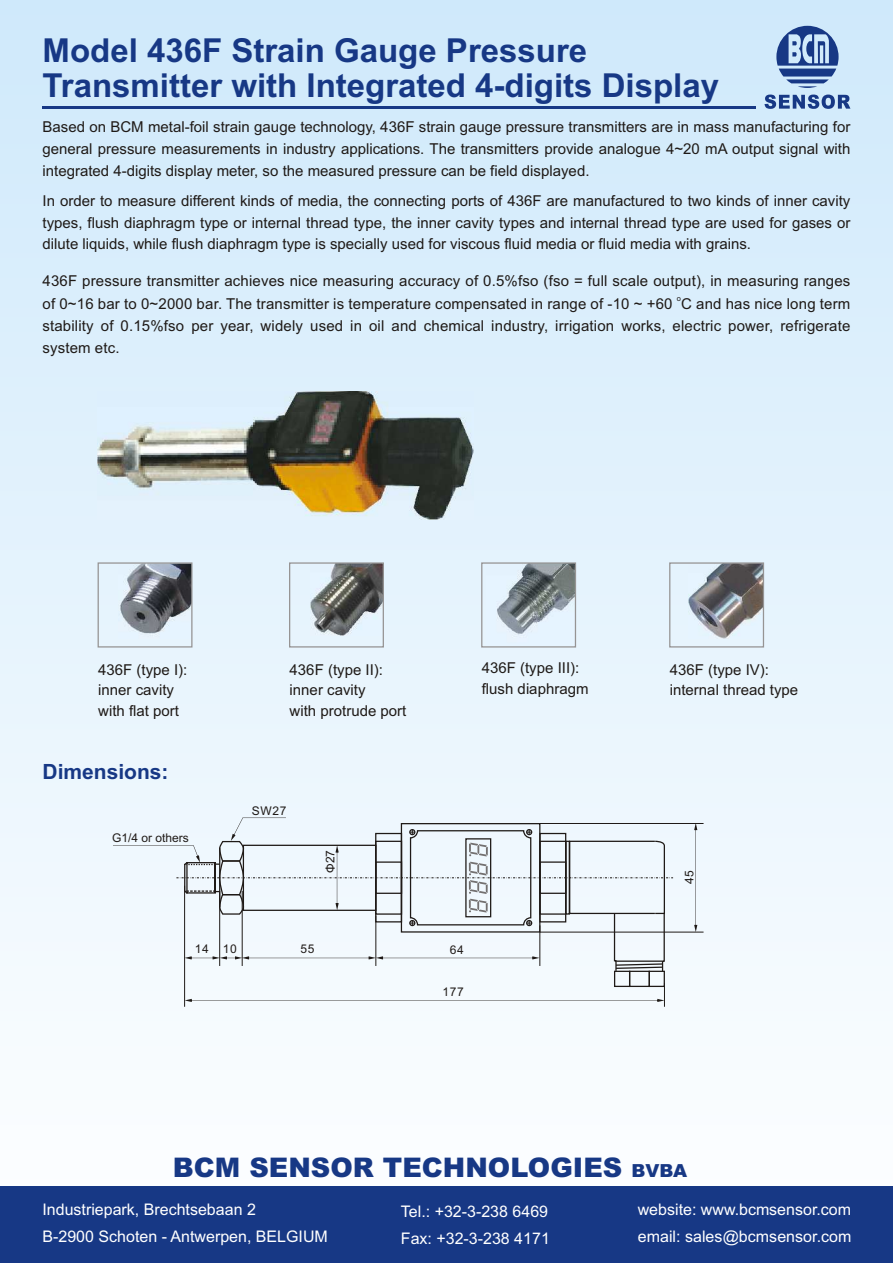
<style>
.page{position:relative;width:893px;height:1263px;background:#fff}
.page>*{position:absolute;margin:0;border:0;box-sizing:border-box;transform-origin:0 0}
.t1{font:700 33px/34.7px "Arial";color:#173885}
.t2{font:900 27px "Arial";color:#173885}
.t3{font:700 21px "Arial";color:#173885}
.t4{font:16.05px/26.8px "Arial";color:#fff}
.t5{font:15px/21.8px "Arial";color:#1f1a17}
.t6{font:12px "Arial";color:#1f1a17}
.t7{font:12px "Arial Unicode MS";letter-spacing:.055em;color:#1f1a17}
.t8{font:7.5px "Arial";color:#1f1a17}
.s1{font-size:18px}
</style>
<div class="page">
<div style="left:0;top:0;width:893px;height:1263px;background:linear-gradient(to bottom,#cfe9fb,#fff)"></div>
<div style="left:0;top:1186px;width:893px;height:77px;background:#173885"></div>
<hr style="left:43px;top:106px;width:713px;height:3px;background:#173885">
<svg style="left:764px;top:26px;width:86px;height:83px;background:#8eaad0"></svg>
<img style="left:118px;top:564px;width:72px;height:74px">
<div style="left:98px;top:562px;width:94px;height:85px;border:1px solid #969494"></div>
<img style="left:310px;top:564px;width:72px;height:72px">
<div style="left:289px;top:562px;width:95px;height:85px;border:1px solid #969494"></div>
<img style="left:688px;top:564px;width:74px;height:74px">
<div style="left:669px;top:562px;width:95px;height:85px;border:1px solid #969494"></div>
<img style="left:97px;top:392px;width:377px;height:127px">
<img style="left:486px;top:564px;width:88px;height:81px">
<div style="left:481px;top:562px;width:95px;height:85px;border:1px solid #969494"></div>
<hr style="left:184px;top:886px;width:1px;height:121px;background:#1f1a17">
<svg style="left:694px;top:824px;width:3px;height:108px"></svg>
<div style="left:649px;top:971px;width:16px;height:16px;border:1px solid #1f1a17"></div>
<div style="left:629px;top:971px;width:21px;height:16px;border:1px solid #1f1a17"></div>
<div style="left:614px;top:971px;width:16px;height:16px;border:1px solid #1f1a17"></div>
<svg style="left:113px;top:818px;width:560px;height:154px"></svg>
<div style="left:565px;top:841px;width:5px;height:74px;border:1px solid #1f1a17"></div>
<div style="left:539px;top:833px;width:27px;height:89px;border:1px solid #1f1a17"></div>
<div style="left:539px;top:841px;width:27px;height:74px;border:1px solid #1f1a17"></div>
<div style="left:539px;top:861px;width:27px;height:33px;border:1px solid #1f1a17"></div>
<div style="left:185px;top:983px;width:480px;height:24px;background:#f5fafe"></div>
<hr style="left:540px;top:932px;width:163px;height:1px;background:#1f1a17">
<hr style="left:540px;top:823px;width:163px;height:1px;background:#1f1a17">
<h1 class="t1" style="left:43px;top:36px;width:678px">Model 436F Strain Gauge Pressure<br>Transmitter with Integrated 4-digits Display</h1>
<p class="t5" style="left:43px;top:117px;width:809px;text-align:justify">Based on BCM metal-foil strain gauge technology, 436F strain gauge pressure transmitters are in mass manufacturing for general pressure measurements in industry applications. The transmitters provide analogue 4~20 mA output signal with integrated 4-digits display meter, so the measured pressure can be field displayed.</p>
<p class="t5" style="left:43px;top:191px;width:809px;text-align:justify">In order to measure different kinds of media, the connecting ports of 436F are manufactured to two kinds of inner cavity types, flush diaphragm type or internal thread type, the inner cavity types and internal thread type are used for gases or dilute liquids, while flush diaphragm type is specially used for viscous fluid media or fluid media with grains.</p>
<p class="t5" style="left:43px;top:271px;width:809px">436F pressure transmitter achieves nice measuring accuracy of 0.5%fso (fso = full scale output), in measuring ranges</p>
<p class="t8" style="left:677px;top:296px;width:6px">o</p>
<p class="t5" style="left:42px;top:294px;width:809px;text-align:justify">of 0~16 bar to 0~2000 bar. The transmitter is temperature compensated in range of -10 ~ +60 C and has nice long term stability of 0.15%fso per year, widely used in oil and chemical industry, irrigation works, electric power, refrigerate system etc.</p>
<p class="t5" style="left:482px;top:659px;width:108px;line-height:20.4px">436F (type III): flush diaphragm</p>
<p class="t5" style="left:98px;top:660px;width:91px;line-height:20.4px">436F (type I): inner cavity with flat port</p>
<p class="t5" style="left:290px;top:660px;width:118px;line-height:20.4px">436F (type II): inner cavity<br>with protrude port</p>
<p class="t5" style="left:670px;top:660px;width:130px;line-height:20.4px">436F (type IV): internal thread type</p>
<h3 class="t3" style="left:43px;top:764px;width:128px">Dimensions:</h3>
<p class="t6" style="left:112px;top:833px;width:78px">G1/4 or others</p>
<p class="t6" style="left:252px;top:806px;width:36px">SW27</p>
<p class="t6" style="left:326px;top:873px;width:24px;rotate:-90deg">Φ27</p>
<p class="t7" style="left:195px;top:944px;width:44px">14 10</p>
<p class="t7" style="left:300px;top:944px;width:16px">55</p>
<p class="t7" style="left:450px;top:945px;width:16px">64</p>
<p class="t7" style="left:442px;top:988px;width:23px">177</p>
<p class="t6" style="left:685px;top:884px;width:16px;rotate:-90deg">45</p>
<h2 class="t2" style="left:173px;top:1157px;width:516px">BCM SENSOR TECHNOLOGIES <span class="s1">BVBA</span></h2>
<p class="t4" style="left:43px;top:1198px;width:287px">Industriepark, Brechtsebaan 2<br>B-2900 Schoten - Antwerpen, BELGIUM</p>
<p class="t4" style="left:401px;top:1199px;width:150px">Tel.: +32-3-238 6469<br>Fax: +32-3-238 4171</p>
<p class="t4" style="left:638px;top:1198px;width:215px">website: www.bcmsensor.com email: sales@bcmsensor.com</p>
</div>
